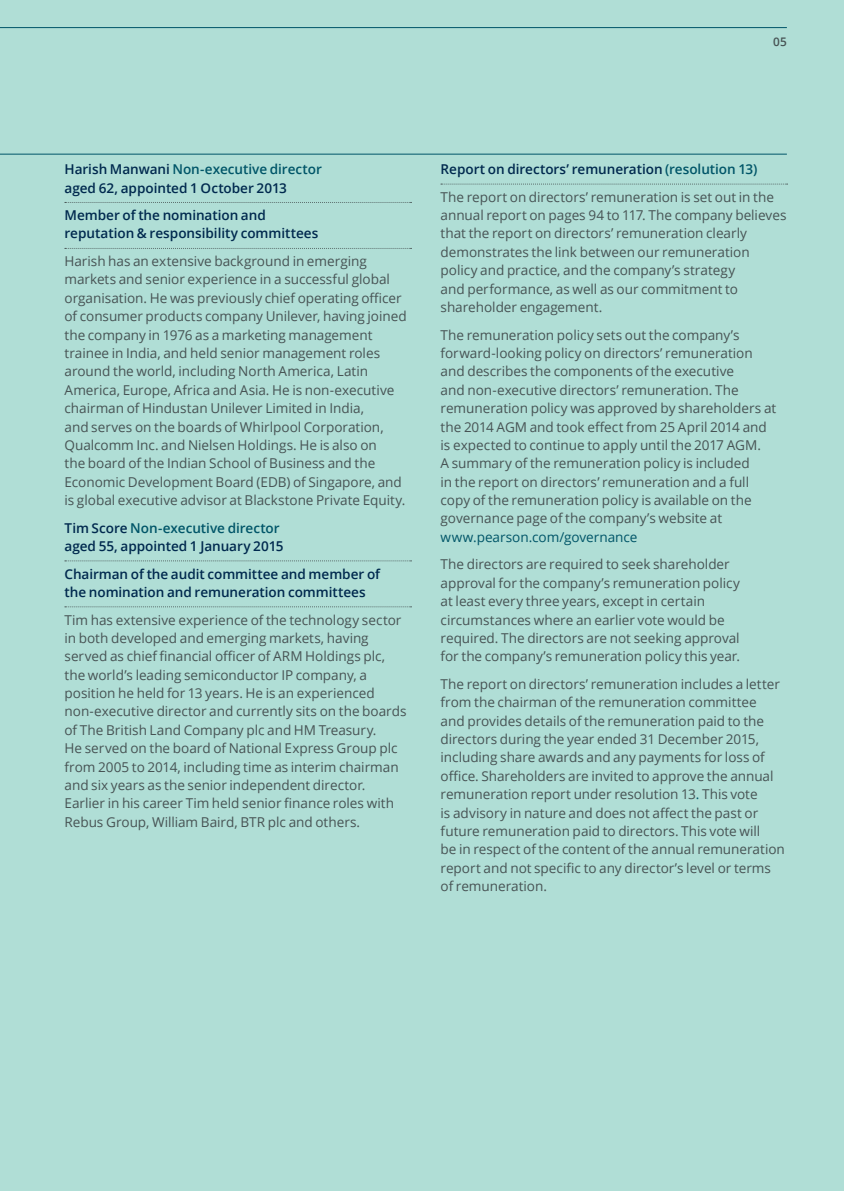
<style>
.page{position:relative;width:844px;height:1191px;background:#fff}
.page>*{position:absolute;margin:0;border:0;box-sizing:border-box;transform-origin:0 0}
.t1{font:13.65px/18.4px "Open Sans";letter-spacing:-.005em;color:#475354}
.t2{font:600 13.65px/18.4px "Open Sans";letter-spacing:-.005em;color:#00294e}
.t3{font:13.65px "Open Sans";letter-spacing:-.005em;color:#005568}
.t4{font:600 11.9px "Open Sans";color:#475354}
.s1{color:#005568}
.s2{font-weight:600;color:#00294e}
.s3{font-weight:600;color:#005568}
</style>
<div class="page">
<div style="left:0;top:0;width:843px;height:1191px;background:#b0ded6"></div>
<hr style="left:0;top:27px;width:786px;height:1px;background:#005568">
<hr style="left:0;top:154px;width:786px;height:1px;background:#005568">
<svg style="left:65px;top:202px;width:346px;height:1px"></svg>
<svg style="left:65px;top:248px;width:346px;height:1px"></svg>
<svg style="left:65px;top:560px;width:346px;height:1px"></svg>
<svg style="left:65px;top:606px;width:346px;height:1px"></svg>
<svg style="left:441px;top:184px;width:346px;height:1px"></svg>
<p class="t4" style="left:773px;top:34px;width:15px">05</p>
<p class="t2" style="left:64px;top:160px;width:259px">Harish Manwani <span class="s1">Non-executive director </span>aged 62, appointed 1 October 2013</p>
<p class="t2" style="left:64px;top:206px;width:255px">Member of the nomination and reputation &amp; responsibility committees</p>
<p class="t1" style="left:64px;top:251px;width:343px">Harish has an extensive background in emerging markets and senior experience in a successful global organisation. He was previously chief operating officer of consumer products company Unilever, having joined the company in 1976 as a marketing management trainee in India, and held senior management roles around the world, including North America, Latin America, Europe, Africa and Asia. He is non-executive chairman of Hindustan Unilever Limited in India,<br>and serves on the boards of Whirlpool Corporation, Qualcomm Inc. and Nielsen Holdings. He is also on<br>the board of the Indian School of Business and the Economic Development Board (EDB) of Singapore, and is global executive advisor at Blackstone Private Equity.</p>
<p class="t2" style="left:64px;top:518px;width:220px">Tim Score <span class="s1">Non-executive director </span>aged 55, appointed 1 January 2015</p>
<p class="t2" style="left:64px;top:564px;width:317px">Chairman of the audit committee and member of the nomination and remuneration committees</p>
<p class="t1" style="left:64px;top:610px;width:343px">Tim has extensive experience of the technology sector in both developed and emerging markets, having served as chief financial officer of ARM Holdings plc, the world’s leading semiconductor IP company, a position he held for 13 years. He is an experienced non‑executive director and currently sits on the boards of The British Land Company plc and HM Treasury.<br>He served on the board of National Express Group plc from 2005 to 2014, including time as interim chairman and six years as the senior independent director.<br>Earlier in his career Tim held senior finance roles with Rebus Group, William Baird, BTR plc and others.</p>
<p class="t1" style="left:440px;top:155px;width:335px;line-height:27.5px"><span class="s2">Report on directors’ remuneration</span> <span class="s3">(resolution 13)<br></span>The report on directors’ remuneration is set out in the</p>
<p class="t1" style="left:440px;top:206px;width:347px">annual report on pages 94 to 117. The company believes that the report on directors’ remuneration clearly demonstrates the link between our remuneration policy and practice, and the company’s strategy<br>and performance, as well as our commitment to shareholder engagement.</p>
<p class="t1" style="left:440px;top:325px;width:337px">The remuneration policy sets out the company’s forward-looking policy on directors’ remuneration and describes the components of the executive<br>and non-executive directors’ remuneration. The remuneration policy was approved by shareholders at the 2014 AGM and took effect from 25 April 2014 and is expected to continue to apply until the 2017 AGM.<br>A summary of the remuneration policy is included<br>in the report on directors’ remuneration and a full copy of the remuneration policy is available on the governance page of the company’s website at</p>
<p class="t3" style="left:440px;top:527px;width:198px">www.pearson.com/governance</p>
<p class="t1" style="left:440px;top:555px;width:301px">The directors are required to seek shareholder approval for the company’s remuneration policy at least every three years, except in certain circumstances where an earlier vote would be required. The directors are not seeking approval for the company’s remuneration policy this year.</p>
<p class="t1" style="left:440px;top:674px;width:345px">The report on directors’ remuneration includes a letter from the chairman of the remuneration committee<br>and provides details of the remuneration paid to the directors during the year ended 31 December 2015, including share awards and any payments for loss of office. Shareholders are invited to approve the annual remuneration report under resolution 13<span class="s1">.</span> This vote<br>is advisory in nature and does not affect the past or future remuneration paid to directors. This vote will<br>be in respect of the content of the annual remuneration report and not specific to any director’s level or terms of remuneration.</p>
</div>
